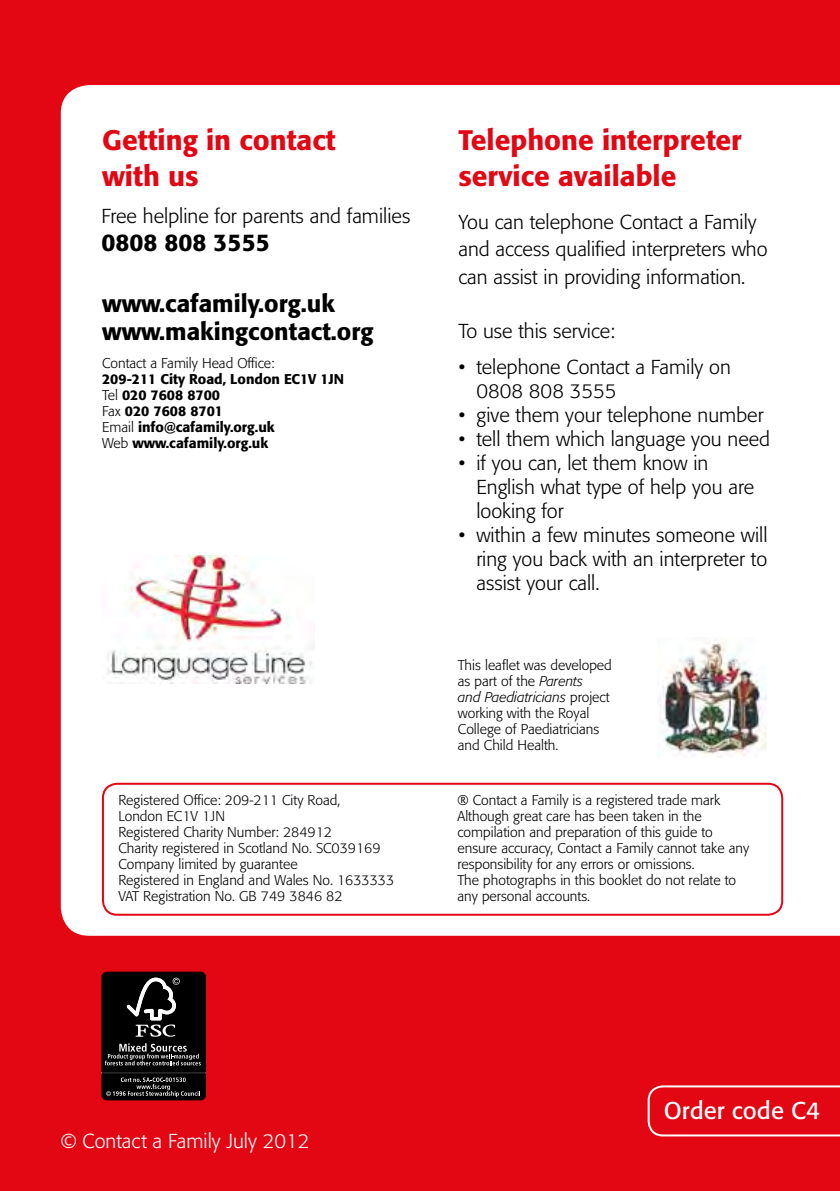
<style>
.page{position:relative;width:840px;height:1191px;background:#fff}
.page>*{position:absolute;margin:0;border:0;box-sizing:border-box;transform-origin:0 0}
.t1{font:500 28px/36px "Formata BQ";color:#e30613}
.t2{font:500 24px/28px "Formata BQ";color:#000}
.t3{font:24px "Formata BQ";color:#fff}
.t4{font:300 20px/24px "Formata BQ";color:#000}
.t5{font:300 20px "Formata BQ";color:#fff}
.t6{font:300 14px/16px "Formata BQ";color:#000}
.t7{font:500 14px/16px "Formata BQ";color:#000}
.s1{font-weight:300}
.s2{font-family:"Arial";font-weight:400}
.s3{font-style:italic}
</style>
<div class="page">
<div style="left:0;top:0;width:839px;height:1191px;background:#e30613"></div>
<div style="left:61px;top:85px;width:778px;height:850px;background:#fff"></div>
<svg style="left:647px;top:1085px;width:192px;height:51px"></svg>
<img style="left:102px;top:556px;width:212px;height:127px">
<div style="left:102px;top:782px;width:680px;height:133px;border:2px solid #e30613;border-radius:14px"></div>
<img style="left:657px;top:638px;width:109px;height:119px">
<svg style="left:101px;top:971px;width:105px;height:129px;background:#211d1d"></svg>
<h1 class="t1" style="left:102px;top:121px;width:235px">Getting in contact with us</h1>
<h3 class="t4" style="left:101px;top:204px;width:310px">Free helpline for parents and families</h3>
<h2 class="t2" style="left:101px;top:228px;width:169px">0808 808 3555</h2>
<h2 class="t2" style="left:102px;top:290px;width:272px">www.cafamily.org.uk www.makingcontact.org</h2>
<p class="t6" style="left:102px;top:355px;width:174px">Contact a Family Head Office:</p>
<p class="t7" style="left:102px;top:371px;width:243px">209-211 City Road, London EC1V 1JN<br><span class="s1">Tel</span> 020 7608 8700<br><span class="s1">Fax</span> 020 7608 8701<br><span class="s1">Email</span> info@cafamily.org.uk<br><span class="s1">Web</span> www.cafamily.org.uk</p>
<h1 class="t1" style="left:458px;top:121px;width:284px">Telephone interpreter service available</h1>
<h3 class="t4" style="left:458px;top:208px;width:310px;line-height:27.4px">You can telephone Contact a Family and access qualified interpreters who can assist in providing information.</h3>
<h3 class="t4" style="left:458px;top:319px;width:158px">To use this service:</h3>
<h3 class="t4" style="left:476px;top:355px;width:256px;text-indent:-18px"><span class="s2">•</span> telephone Contact a Family on<br>0808 808 3555</h3>
<h3 class="t4" style="left:458px;top:403px;width:306px"><span class="s2">•</span> give them your telephone number</h3>
<h3 class="t4" style="left:458px;top:427px;width:313px"><span class="s2">•</span> tell them which language you need</h3>
<h3 class="t4" style="left:476px;top:451px;width:279px;text-indent:-18px"><span class="s2">•</span> if you can, let them know in<br>English what type of help you are looking for</h3>
<h3 class="t4" style="left:476px;top:523px;width:292px;text-align:justify;text-indent:-18px"><span class="s2">•</span> within a few minutes someone will ring you back with an interpreter to assist your call.</h3>
<p class="t6" style="left:457px;top:657px;width:155px">This leaflet was developed as part of the <span class="s3">Parents<br>and Paediatricians</span> project working with the Royal<br>College of Paediatricians and Child Health.</p>
<p class="t6" style="left:118px;top:792px;width:277px">Registered Office: 209-211 City Road,<br>London EC1V 1JN<br>Registered Charity Number: 284912<br>Charity registered in Scotland No. SC039169<br>Company limited by guarantee<br>Registered in England and Wales No. 1633333<br>VAT Registration No. GB 749 3846 82</p>
<p class="t6" style="left:457px;top:792px;width:293px">® Contact a Family is a registered trade mark Although great care has been taken in the compilation and preparation of this guide to ensure accuracy, Contact a Family cannot take any responsibility for any errors or omissions.<br>The photographs in this booklet do not relate to any personal accounts.</p>
<h3 class="t5" style="left:61px;top:1129px;width:250px">© Contact a Family July 2012</h3>
<h2 class="t3" style="left:663px;top:1095px;width:157px">Order code C4</h2>
</div>
